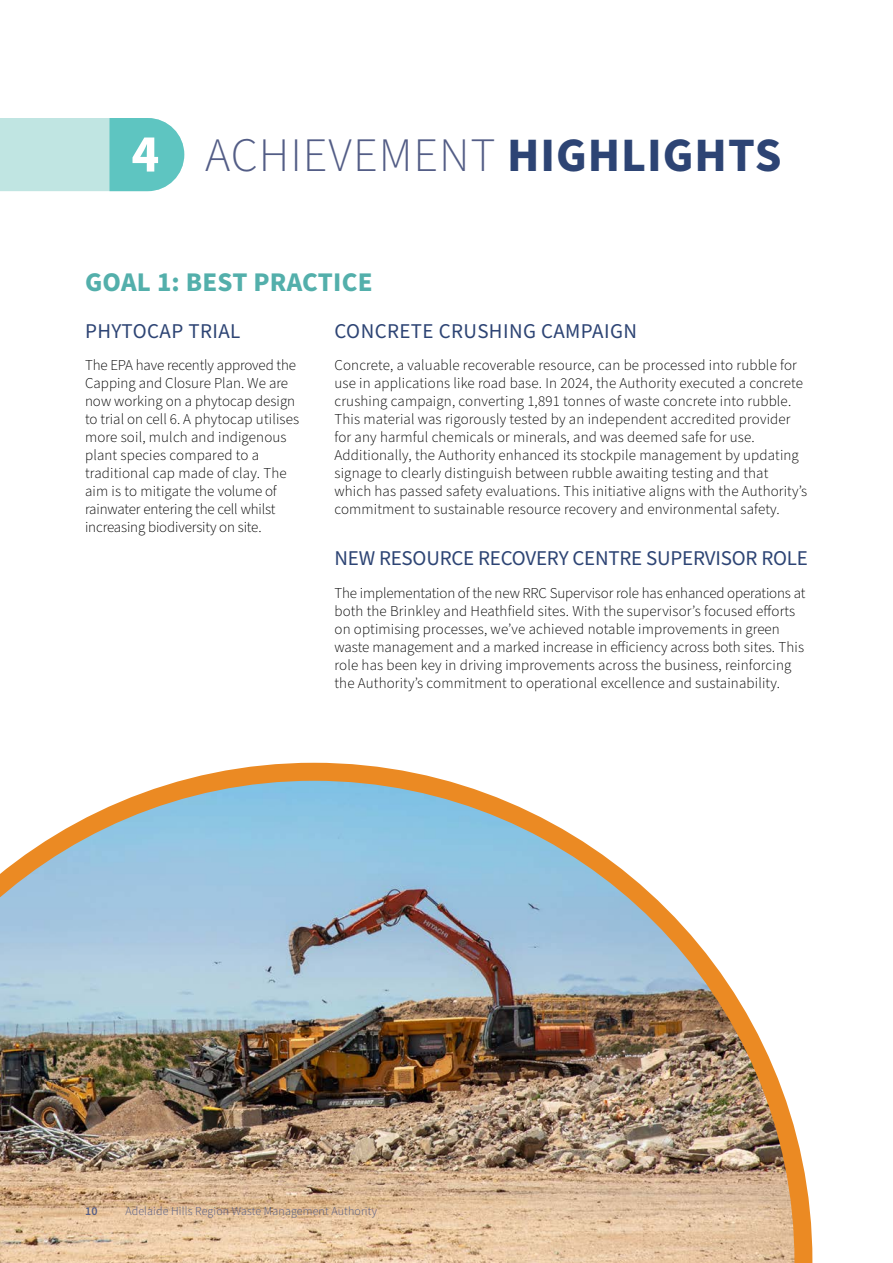
<style>
.page{position:relative;width:893px;height:1263px;background:#fff}
.page>*{position:absolute;margin:0;border:0;box-sizing:border-box;transform-origin:0 0}
.t1{font:700 52.35px "Source Sans Pro";color:#fff}
.t2{font:300 48px "Source Sans Pro";letter-spacing:.02em;color:#535d86}
.t3{font:700 27px "Source Sans Pro";letter-spacing:.01em;color:#53afab}
.t4{font:21px "Source Sans Pro";letter-spacing:-.01em;color:#2d4474}
.t5{font:21px "Source Sans Pro";letter-spacing:.02em;color:#2d4474}
.t6{font:300 15px/18px "Source Sans Pro";letter-spacing:.01em;color:#000}
.t7{font:12px "Source Sans Variable";letter-spacing:.01em;color:#535d86}
.s1{font-weight:700;color:#2d4474}
</style>
<div class="page">
<img style="left:0;top:763px;width:812px;height:500px">
<svg style="left:0;top:118px;width:184px;height:73px;background:#9edad7"></svg>
<h1 class="t1" style="left:131px;top:119px;width:29px">4</h1>
<h2 class="t2" style="left:205px;top:123px;width:578px">ACHIEVEMENT <span class="s1">HIGHLIGHTS</span></h2>
<h3 class="t3" style="left:85px;top:264px;width:289px">GOAL 1: BEST PRACTICE</h3>
<h3 class="t5" style="left:334px;top:317px;width:304px">CONCRETE CRUSHING CAMPAIGN</h3>
<p class="t6" style="left:334px;top:357px;width:474px">Concrete, a valuable recoverable resource, can be processed into rubble for use in applications like road base. In 2024, the Authority executed a concrete crushing campaign, converting 1,891 tonnes of waste concrete into rubble.<br>This material was rigorously tested by an independent accredited provider for any harmful chemicals or minerals, and was deemed safe for use.<br>Additionally, the Authority enhanced its stockpile management by updating signage to clearly distinguish between rubble awaiting testing and that which has passed safety evaluations. This initiative aligns with the Authority’s commitment to sustainable resource recovery and environmental safety.</p>
<h3 class="t4" style="left:334px;top:544px;width:475px">NEW RESOURCE RECOVERY CENTRE SUPERVISOR ROLE</h3>
<p class="t6" style="left:334px;top:585px;width:472px">The implementation of the new RRC Supervisor role has enhanced operations at both the Brinkley and Heathfield sites. With the supervisor’s focused efforts on optimising processes, we’ve achieved notable improvements in green waste management and a marked increase in efficiency across both sites. This role has been key in driving improvements across the business, reinforcing the Authority’s commitment to operational excellence and sustainability.</p>
<h3 class="t5" style="left:85px;top:317px;width:157px">PHYTOCAP TRIAL</h3>
<p class="t6" style="left:85px;top:357px;width:216px">The EPA have recently approved the<br>Capping and Closure Plan. We are now working on a phytocap design to trial on cell 6. A phytocap utilises more soil, mulch and indigenous plant species compared to a traditional cap made of clay. The aim is to mitigate the volume of rainwater entering the cell whilst increasing biodiversity on site.</p>
<p class="t7" style="left:85px;top:1203px;width:14px">10</p>
<p class="t7" style="left:125px;top:1203px;width:253px">Adelaide Hills Region Waste Management Authority</p>
</div>
